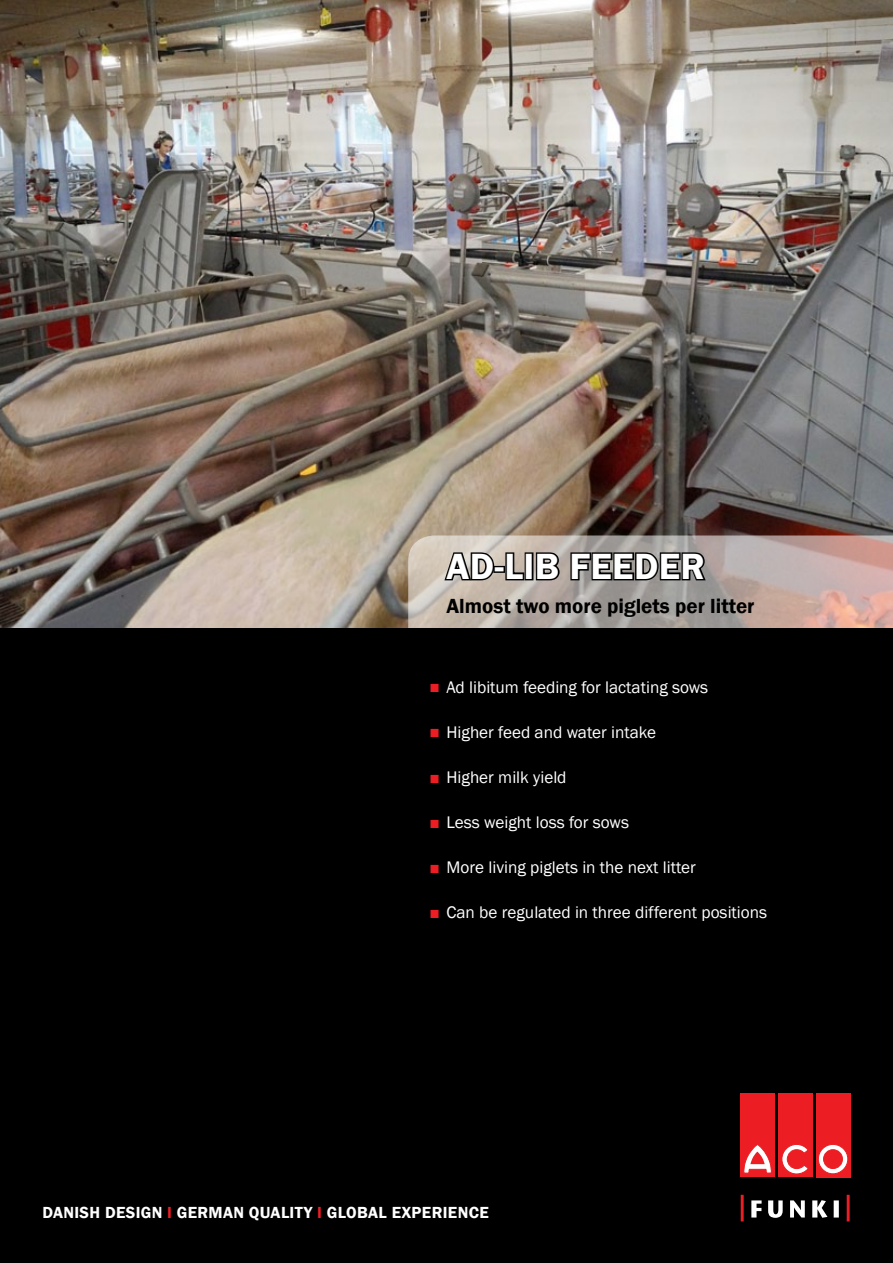
<style>
.page{position:relative;width:893px;height:1263px;background:#fff}
.page>*{position:absolute;margin:0;border:0;box-sizing:border-box;transform-origin:0 0}
.t1{font:600 37.5px "Franklin Gothic";letter-spacing:.01em;color:#fff}
.t2{font:600 21px "Franklin Gothic";color:#000}
.t3{font:17.25px "Franklin Gothic";color:#fff}
.t4{font:600 16.5px "Franklin Gothic";letter-spacing:.02em;color:#fff}
.s1{color:#ed1d24}
</style>
<div class="page">
<img style="left:0;top:0;width:893px;height:628px">
<div style="left:0;top:628px;width:893px;height:635px;background:#000"></div>
<div style="left:740px;top:1093px;width:35px;height:83px;background:#ed1d24"></div>
<svg style="left:744px;top:1145px;width:27px;height:28px"></svg>
<div style="left:778px;top:1093px;width:35px;height:83px;background:#ed1d24"></div>
<svg style="left:782px;top:1144px;width:26px;height:30px"></svg>
<div style="left:816px;top:1093px;width:34px;height:84px;background:#ed1d24"></div>
<svg style="left:818px;top:1144px;width:30px;height:30px"></svg>
<div style="left:818px;top:1144px;width:30px;height:30px;border:1px solid #ed1d24;border-radius:50%"></div>
<div style="left:824px;top:1149px;width:18px;height:19px;background:#ed1d24;border-radius:50%"></div>
<div style="left:823px;top:1149px;width:19px;height:19px;border:1px solid #ed1d24;border-radius:50%"></div>
<svg style="left:751px;top:1200px;width:88px;height:18px"></svg>
<hr style="left:847px;top:1195px;width:3px;height:26px;background:#ed1d24">
<hr style="left:741px;top:1195px;width:3px;height:26px;background:#ed1d24">
<svg style="left:408px;top:535px;width:485px;height:93px;background:#ab9d96"></svg>
<h1 class="t1" style="left:446px;top:543px;width:260px">AD-LIB FEEDER</h1>
<p class="t2" style="left:446px;top:593px;width:310px">ALMOST TWO MORE PIGLETS PER LITTER</p>
<p class="t3" style="left:429px;top:677px;width:280px"><span class="s1">■</span> Ad libitum feeding for lactating sows</p>
<p class="t3" style="left:429px;top:722px;width:228px"><span class="s1">■</span> Higher feed and water intake</p>
<p class="t3" style="left:429px;top:767px;width:139px"><span class="s1">■</span> Higher milk yield</p>
<p class="t3" style="left:429px;top:812px;width:201px"><span class="s1">■</span> Less weight loss for sows</p>
<p class="t3" style="left:429px;top:857px;width:268px"><span class="s1">■</span> More living piglets in the next litter</p>
<p class="t3" style="left:429px;top:902px;width:339px"><span class="s1">■</span> Can be regulated in three different positions</p>
<p class="t4" style="left:43px;top:1202px;width:448px">DANISH DESIGN <span class="s1">I</span> GERMAN QUALITY <span class="s1">I</span> GLOBAL EXPERIENCE</p>
</div>
